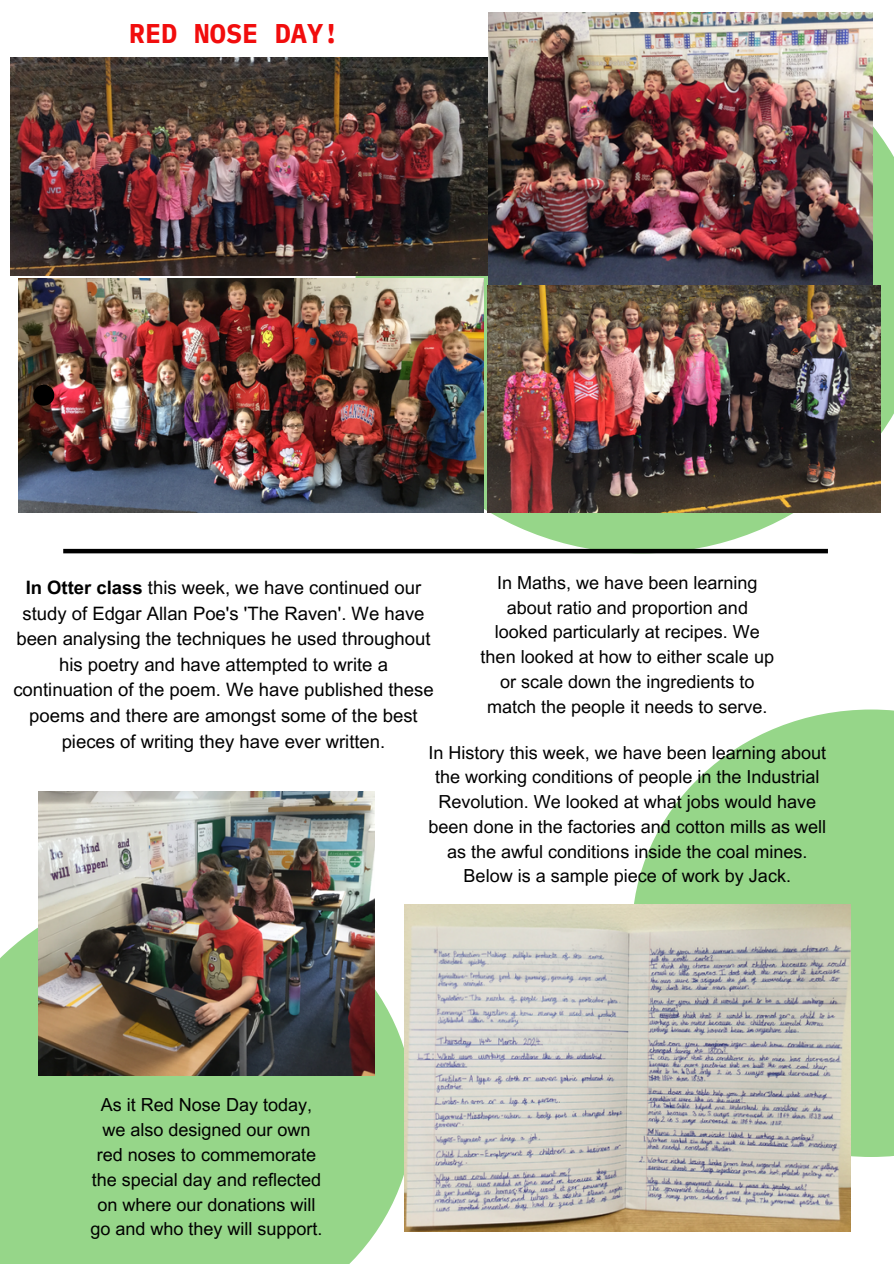
<style>
.page{position:relative;width:894px;height:1264px;background:#fff}
.page>*{position:absolute;margin:0;border:0;box-sizing:border-box;transform-origin:0 0}
.t1{font:700 27px "IBM Plex Mono";color:#f10d0d}
.t2{font:18.45px/25.7px "Arial MT Pro";color:#000;text-align:center}
.t3{font:18px/24.8px "Arial MT Pro";color:#000;text-align:center}
.s1{font-weight:700}
</style>
<div class="page">
<svg style="left:0;top:898px;width:413px;height:365px;background:#9ed891"></svg>
<svg style="left:634px;top:709px;width:259px;height:447px;fill:#96d689"></svg>
<svg style="left:355px;top:17px;width:538px;height:536px"></svg>
<img style="left:38px;top:791px;width:336px;height:284px">
<img style="left:404px;top:904px;width:446px;height:327px">
<img style="left:488px;top:12px;width:384px;height:273px">
<img style="left:18px;top:278px;width:465px;height:234px">
<img style="left:11px;top:58px;width:476px;height:218px">
<img style="left:487px;top:285px;width:393px;height:227px">
<hr style="left:63px;top:549px;width:764px;height:4px;background:#000">
<div style="left:33px;top:384px;width:21px;height:22px;background:#000;border-radius:50%"></div>
<p class="t1" style="left:129px;top:15px;width:212px">RED NOSE DAY!</p>
<p class="t2" style="left:13px;top:577px;width:421px"><span class="s1">In Otter class</span> this week, we have continued our study of Edgar Allan Poe's 'The Raven'. We have been analysing the techniques he used throughout his poetry and have attempted to write a continuation of the poem. We have published these poems and there are amongst some of the best pieces of writing they have ever written.</p>
<p class="t3" style="left:480px;top:572px;width:295px">In Maths, we have been learning about ratio and proportion and looked particularly at recipes. We then looked at how to either scale up or scale down the ingredients to match the people it needs to serve.</p>
<p class="t3" style="left:428px;top:742px;width:399px">In History this week, we have been learning about the working conditions of people in the Industrial Revolution. We looked at what jobs would have been done in the factories and cotton mills as well as the awful conditions inside the coal mines.<br>Below is a sample piece of work by Jack.</p>
<p class="t3" style="left:90px;top:1094px;width:234px">As it Red Nose Day today, we also designed our own red noses to commemorate the special day and reflected on where our donations will go and who they will support.</p>
</div>
